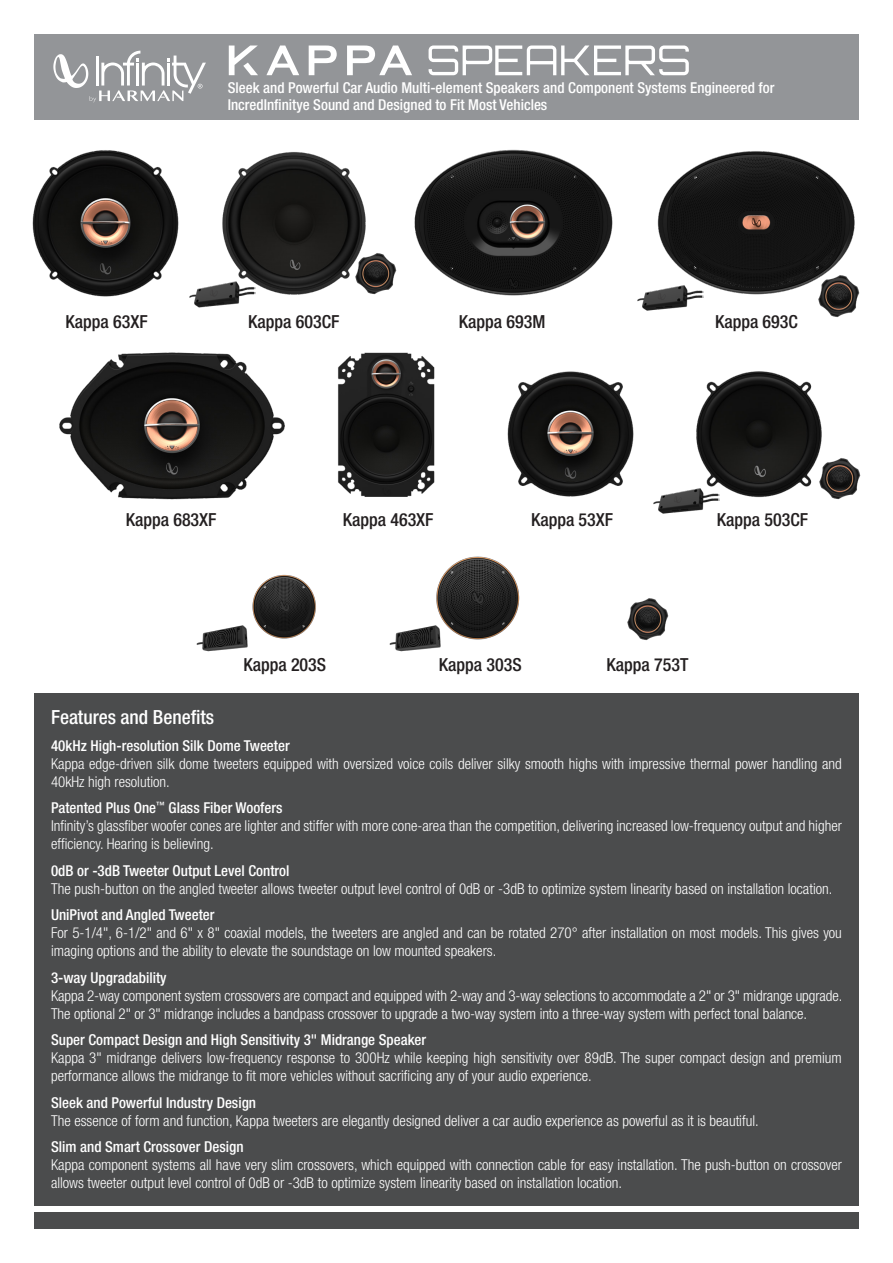
<style>
.page{position:relative;width:893px;height:1263px;background:#fff}
.page>*{position:absolute;margin:0;border:0;box-sizing:border-box;transform-origin:0 0}
.t1{font:500 condensed 19.5px "Helvetica Neue LT Pro";color:#fff}
.t2{font:500 condensed 18px "Helvetica Neue LT Pro";color:#231f20}
.t3{font:300 condensed 15px/18px "Helvetica Neue LT Pro";color:#fff}
.t4{font:500 condensed 15px/16.5px "Helvetica Neue LT Pro";color:#fff}
</style>
<div class="page">
<img style="left:657px;top:151px;width:198px;height:144px">
<img style="left:222px;top:152px;width:144px;height:143px">
<div style="left:34px;top:693px;width:825px;height:513px;background:#4b4c4d"></div>
<div style="left:34px;top:34px;width:825px;height:85px;background:#939598"></div>
<svg style="left:53px;top:51px;width:153px;height:51px"></svg>
<div style="left:34px;top:1213px;width:825px;height:16px;background:#4b4c4d"></div>
<svg style="left:429px;top:45px;width:260px;height:30px"></svg>
<svg style="left:266px;top:46px;width:33px;height:29px"></svg>
<svg style="left:309px;top:46px;width:28px;height:29px"></svg>
<svg style="left:347px;top:46px;width:65px;height:29px"></svg>
<svg style="left:229px;top:46px;width:29px;height:29px"></svg>
<img style="left:32px;top:150px;width:147px;height:147px">
<img style="left:414px;top:149px;width:199px;height:147px">
<img style="left:59px;top:352px;width:226px;height:148px">
<img style="left:338px;top:352px;width:97px;height:145px">
<img style="left:507px;top:371px;width:127px;height:126px">
<img style="left:696px;top:371px;width:126px;height:127px">
<img style="left:252px;top:574px;width:64px;height:65px">
<img style="left:436px;top:556px;width:84px;height:84px">
<img style="left:627px;top:598px;width:42px;height:43px">
<img style="left:818px;top:457px;width:43px;height:43px">
<img style="left:389px;top:615px;width:70px;height:37px">
<img style="left:196px;top:615px;width:70px;height:37px">
<img style="left:174px;top:271px;width:84px;height:37px">
<img style="left:637px;top:274px;width:68px;height:37px">
<img style="left:354px;top:252px;width:43px;height:43px">
<img style="left:653px;top:477px;width:69px;height:37px">
<img style="left:817px;top:274px;width:43px;height:44px">
<p class="t4" style="left:228px;top:79px;width:548px">Sleek and Powerful Car Audio Multi-element Speakers and Component Systems Engineered for<br>IncredInfinitye Sound and Designed to Fit Most Vehicles</p>
<p class="t2" style="left:66px;top:311px;width:84px">Kappa 63XF</p>
<p class="t2" style="left:248px;top:311px;width:93px">Kappa 603CF</p>
<p class="t2" style="left:459px;top:311px;width:88px">Kappa 693M</p>
<p class="t2" style="left:715px;top:311px;width:84px">Kappa 693C</p>
<p class="t2" style="left:126px;top:509px;width:92px">Kappa 683XF</p>
<p class="t2" style="left:343px;top:509px;width:92px">Kappa 463XF</p>
<p class="t2" style="left:531px;top:509px;width:84px">Kappa 53XF</p>
<p class="t2" style="left:717px;top:509px;width:93px">Kappa 503CF</p>
<p class="t2" style="left:243px;top:654px;width:84px">Kappa 203S</p>
<p class="t2" style="left:439px;top:654px;width:84px">Kappa 303S</p>
<p class="t2" style="left:607px;top:654px;width:83px">Kappa 753T</p>
<p class="t1" style="left:51px;top:705px;width:165px">Features and Benefits</p>
<p class="t4" style="left:51px;top:737px;width:240px">40kHz High-resolution Silk Dome Tweeter</p>
<p class="t3" style="left:51px;top:754px;width:792px">Kappa edge-driven silk dome tweeters equipped with oversized voice coils deliver silky smooth highs with impressive thermal power handling and<br>40kHz high resolution.</p>
<p class="t4" style="left:51px;top:799px;width:233px">Patented Plus One<sup>™</sup> Glass Fiber Woofers</p>
<p class="t3" style="left:51px;top:817px;width:792px">Infinity’s glassfiber woofer cones are lighter and stiffer with more cone-area than the competition, delivering increased low-frequency output and higher efficiency. Hearing is believing.</p>
<p class="t4" style="left:51px;top:862px;width:240px">0dB or -3dB Tweeter Output Level Control</p>
<p class="t3" style="left:51px;top:879px;width:783px">The push-button on the angled tweeter allows tweeter output level control of 0dB or -3dB to optimize system linearity based on installation location.</p>
<p class="t4" style="left:51px;top:906px;width:165px">UniPivot and Angled Tweeter</p>
<p class="t3" style="left:51px;top:924px;width:792px">For 5-1/4", 6-1/2" and 6" x 8" coaxial models, the tweeters are angled and can be rotated 270° after installation on most models. This gives you imaging options and the ability to elevate the soundstage on low mounted speakers.</p>
<p class="t4" style="left:51px;top:969px;width:117px">3-way Upgradability</p>
<p class="t3" style="left:51px;top:986px;width:793px">Kappa 2-way component system crossovers are compact and equipped with 2-way and 3-way selections to accommodate a 2" or 3" midrange upgrade.<br>The optional 2" or 3" midrange includes a bandpass crossover to upgrade a two-way system into a three-way system with perfect tonal balance.</p>
<p class="t4" style="left:51px;top:1031px;width:377px">Super Compact Design and High Sensitivity 3" Midrange Speaker</p>
<p class="t3" style="left:51px;top:1049px;width:792px">Kappa 3" midrange delivers low-frequency response to 300Hz while keeping high sensitivity over 89dB. The super compact design and premium performance allows the midrange to fit more vehicles without sacrificing any of your audio experience.</p>
<p class="t4" style="left:51px;top:1094px;width:207px">Sleek and Powerful Industry Design</p>
<p class="t3" style="left:51px;top:1111px;width:709px">The essence of form and function, Kappa tweeters are elegantly designed deliver a car audio experience as powerful as it is beautiful.</p>
<p class="t4" style="left:51px;top:1138px;width:194px">Slim and Smart Crossover Design</p>
<p class="t3" style="left:51px;top:1156px;width:792px">Kappa component systems all have very slim crossovers, which equipped with connection cable for easy installation. The push-button on crossover allows tweeter output level control of 0dB or -3dB to optimize system linearity based on installation location.</p>
</div>
